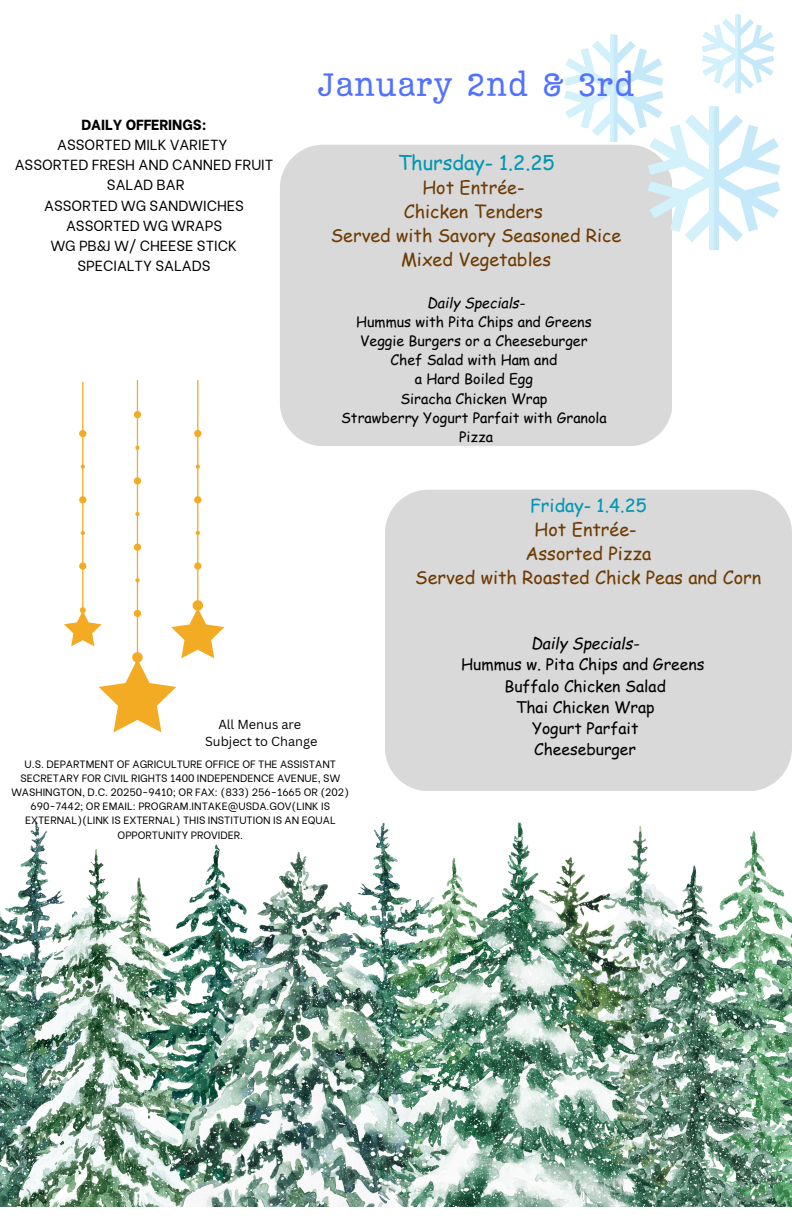
<style>
.page{position:relative;width:792px;height:1224px;background:#fff}
.page>*{position:absolute;margin:0;border:0;box-sizing:border-box;transform-origin:0 0}
.t1{font:32px "Carollo Playscript";color:#5271ff}
.t2{font:20px "Comic Sans MS";color:#0097b2}
.t3{font:18px/24px "Comic Sans MS";color:#6d3b03;text-align:center}
.t4{font:15.8px/21px "Comic Sans MS";color:#000;text-align:center}
.t5{font:14.6px/20px "Be Vietnam";color:#000;text-align:center}
.t6{font:14.2px/19px "Comic Sans MS";color:#000;text-align:center}
.t7{font:12.8px/17.2px "Canva Sans";color:#000;text-align:center}
.t8{font:10.6px/14.2px "Be Vietnam";color:#000;text-align:center}
.s1{font-weight:800}
.s2{font-style:italic}
.s3{color:#0097b2}
</style>
<div class="page">
<img style="left:0;top:821px;width:792px;height:385px">
<div style="left:385px;top:490px;width:407px;height:301px;background:#d9d9d9"></div>
<div style="left:280px;top:145px;width:392px;height:301px;background:#d9d9d9"></div>
<svg style="left:64px;top:380px;width:160px;height:352px"></svg>
<svg style="left:564px;top:14px;width:216px;height:236px"></svg>
<h5 class="t5" style="left:15px;top:114px;width:260px"><span class="s1">DAILY OFFERINGS:<br></span>ASSORTED MILK VARIETY<br>ASSORTED FRESH AND CANNED FRUIT<br>SALAD BAR<br>ASSORTED WG SANDWICHES<br>ASSORTED WG WRAPS<br>WG PB&amp;J W/ CHEESE STICK<br>SPECIALTY SALADS</h5>
<h4 class="t1" style="left:318px;top:64px;width:319px">January 2nd &amp; 3rd</h4>
<h3 class="t2" style="left:398px;top:148px;width:159px">Thursday- 1.2.25</h3>
<h3 class="t3" style="left:331px;top:174px;width:292px">Hot Entrée-<br>Chicken Tenders<br>Served with Savory Seasoned Rice</h3>
<h2 class="t3" style="left:401px;top:246px;width:152px">Mixed Vegetables</h2>
<h4 class="t6" style="left:356px;top:293px;width:237px"><span class="s2">Daily Specials-<br></span>Hummus with Pita Chips and Greens<br>Veggie Burgers or a Cheeseburger<br>Chef Salad with Ham and<br>a Hard Boiled Egg<br>Siracha Chicken Wrap</h4>
<p class="t6" style="left:341px;top:407px;width:267px">Strawberry Yogurt Parfait with Granola<br>Pizza</p>
<h1 class="t3" style="left:415px;top:493px;width:347px"><span class="s3">Friday- 1.4.25<br></span>Hot Entrée-<br>Assorted Pizza<br>Served with Roasted Chick Peas and Corn</h1>
<p class="t7" style="left:205px;top:716px;width:114px">All Menus are<br>Subject to Change</p>
<p class="t8" style="left:11px;top:756px;width:339px">U.S. DEPARTMENT OF AGRICULTURE OFFICE OF THE ASSISTANT SECRETARY FOR CIVIL RIGHTS 1400 INDEPENDENCE AVENUE, SW WASHINGTON, D.C. 20250-9410; OR FAX: (833) 256-1665 OR (202)<br>690-7442; OR EMAIL: PROGRAM.INTAKE@USDA.GOV(LINK IS EXTERNAL)(LINK IS EXTERNAL) THIS INSTITUTION IS AN EQUAL OPPORTUNITY PROVIDER.</p>
<h2 class="t4" style="left:461px;top:633px;width:245px"><span class="s2">Daily Specials-<br></span>Hummus w. Pita Chips and Greens<br>Buffalo Chicken Salad<br>Thai Chicken Wrap<br>Yogurt Parfait<br>Cheeseburger</h2>
</div>
